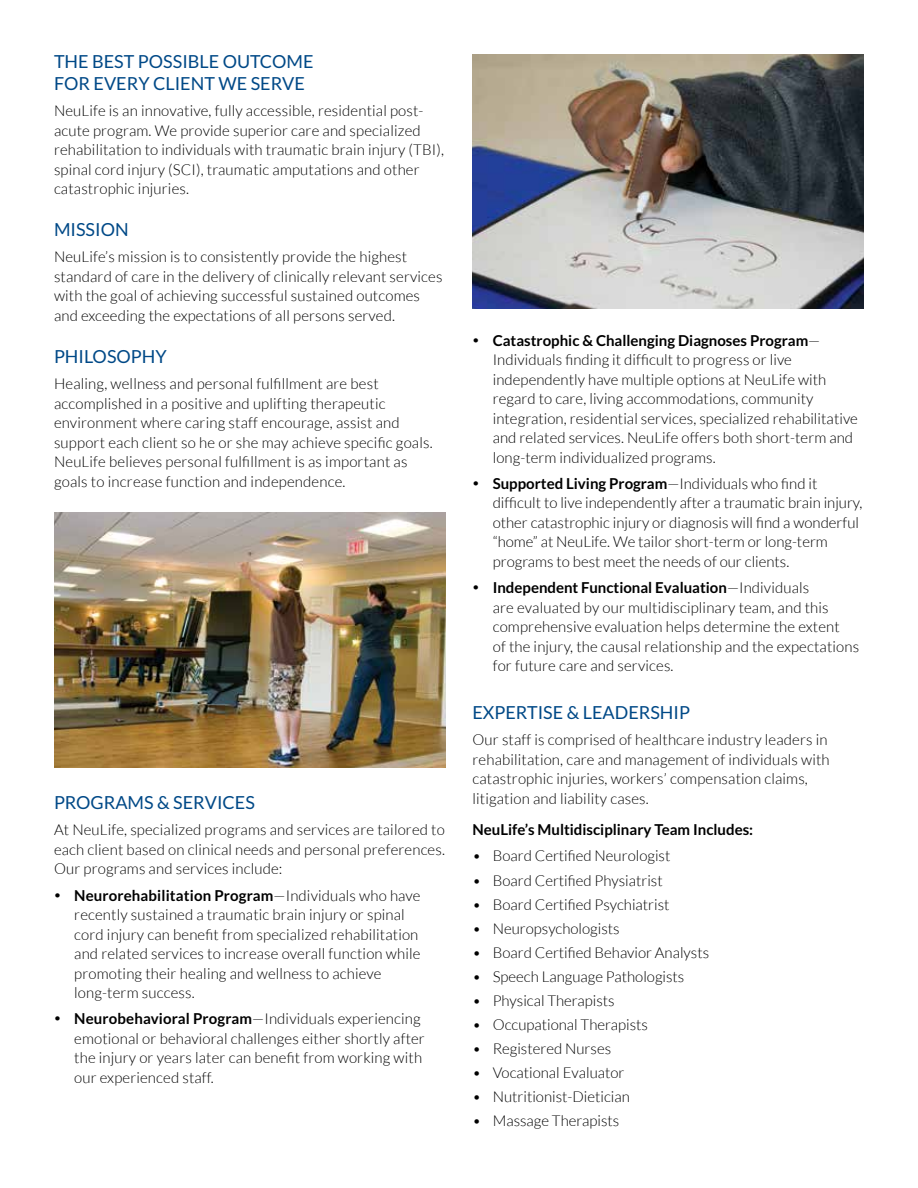
<style>
.page{position:relative;width:918px;height:1188px;background:#fff}
.page>*{position:absolute;margin:0;border:0;box-sizing:border-box;transform-origin:0 0}
.t1{font:18px/21.6px "Lato";color:#004987}
.t2{font:300 15px/19.5px "Lato";letter-spacing:.01em;color:#000}
.t3{font:700 15px "Lato";color:#000}
.s1{font-weight:700}
</style>
<div class="page">
<img style="left:54px;top:512px;width:392px;height:255px">
<img style="left:472px;top:54px;width:392px;height:255px">
<p class="t1" style="left:54px;top:51px;width:261px">THE BEST POSSIBLE OUTCOME<br>FOR EVERY CLIENT WE SERVE</p>
<p class="t2" style="left:54px;top:101px;width:392px">NeuLife is an innovative, fully accessible, residential post&shy;acute program. We provide superior care and specialized rehabilitation to individuals with traumatic brain injury (TBI), spinal cord injury (SCI), traumatic amputations and other catastrophic injuries.</p>
<p class="t1" style="left:54px;top:219px;width:73px">M ISSION</p>
<p class="t2" style="left:54px;top:247px;width:390px">NeuLife’s mission is to consistently provide the highest standard of care in the delivery of clinically relevant services with the goal of achieving successful sustained outcomes and exceeding the expectations of all persons served.</p>
<p class="t1" style="left:54px;top:345px;width:114px">PHILOSOPHY</p>
<p class="t2" style="left:54px;top:374px;width:380px">Healing, wellness and personal fulfillment are best accomplished in a positive and uplifting therapeutic environment where caring staff encourage, assist and support each client so he or she may achieve specific goals.<br>NeuLife believes personal fulfillment is as important as goals to increase function and independence.</p>
<p class="t1" style="left:54px;top:792px;width:202px">PROGRAMS &amp; SERVICES</p>
<p class="t2" style="left:54px;top:820px;width:393px;text-align:justify">At NeuLife, specialized programs and services are tailored to each client based on clinical needs and personal preferences.<br>Our programs and services include:</p>
<p class="t2" style="left:74px;top:886px;width:348px;text-indent:-20px">• <span class="s1">Neurorehabilitation Program</span>—Individuals who have recently sustained a traumatic brain injury or spinal cord injury can benefit from specialized rehabilitation and related services to increase overall function while promoting their healing and wellness to achieve long-term success.</p>
<p class="t2" style="left:74px;top:1009px;width:352px;text-indent:-20px">• <span class="s1">Neurobehavioral Program</span>—Individuals experiencing emotional or behavioral challenges either shortly after the injury or years later can benefit from working with our experienced staff.</p>
<p class="t2" style="left:493px;top:331px;width:367px;text-indent:-20px">• <span class="s1">Catastrophic &amp; Challenging Diagnoses Program</span>— Individuals finding it difficult to progress or live independently have multiple options at NeuLife with regard to care, living accommodations, community integration, residential services, specialized rehabilitative and related services. NeuLife offers both short-term and long-term individualized programs.</p>
<p class="t2" style="left:493px;top:474px;width:371px;text-indent:-20px">• <span class="s1">Supported Living Program</span>—Individuals who find it difficult to live independently after a traumatic brain injury, other catastrophic injury or diagnosis will find a wonderful “home” at NeuLife. We tailor short-term or long-term programs to best meet the needs of our clients.</p>
<p class="t2" style="left:493px;top:578px;width:368px;text-indent:-20px">• <span class="s1">Independent Functional Evaluation</span>—Individuals<br>are evaluated by our multidisciplinary team, and this comprehensive evaluation helps determine the extent<br>of the injury, the causal relationship and the expectations for future care and services.</p>
<p class="t1" style="left:472px;top:702px;width:219px">EXPERTISE &amp; LEADERSHIP</p>
<p class="t2" style="left:472px;top:730px;width:359px">Our staff is comprised of healthcare industry leaders in rehabilitation, care and management of individuals with catastrophic injuries, workers’ compensation claims, litigation and liability cases.</p>
<p class="t3" style="left:472px;top:821px;width:282px">NeuLife’s Multidisciplinary Team Includes:</p>
<p class="t2" style="left:472px;top:846px;width:199px">• Board Certified Neurologist</p>
<p class="t2" style="left:472px;top:871px;width:192px">• Board Certified Physiatrist</p>
<p class="t2" style="left:472px;top:895px;width:199px">• Board Certified Psychiatrist</p>
<p class="t2" style="left:472px;top:919px;width:149px">• Neuropsychologists</p>
<p class="t2" style="left:472px;top:943px;width:238px">• Board Certified Behavior Analysts</p>
<p class="t2" style="left:472px;top:967px;width:213px">• Speech Language Pathologists</p>
<p class="t2" style="left:472px;top:991px;width:144px">• Physical Therapists</p>
<p class="t2" style="left:472px;top:1015px;width:177px">• Occupational Therapists</p>
<p class="t2" style="left:472px;top:1039px;width:140px">• Registered Nurses</p>
<p class="t2" style="left:472px;top:1063px;width:154px">• Vocational Evaluator</p>
<p class="t2" style="left:472px;top:1087px;width:159px">• Nutritionist-Dietician</p>
<p class="t2" style="left:472px;top:1111px;width:148px">• Massage Therapists</p>
</div>
